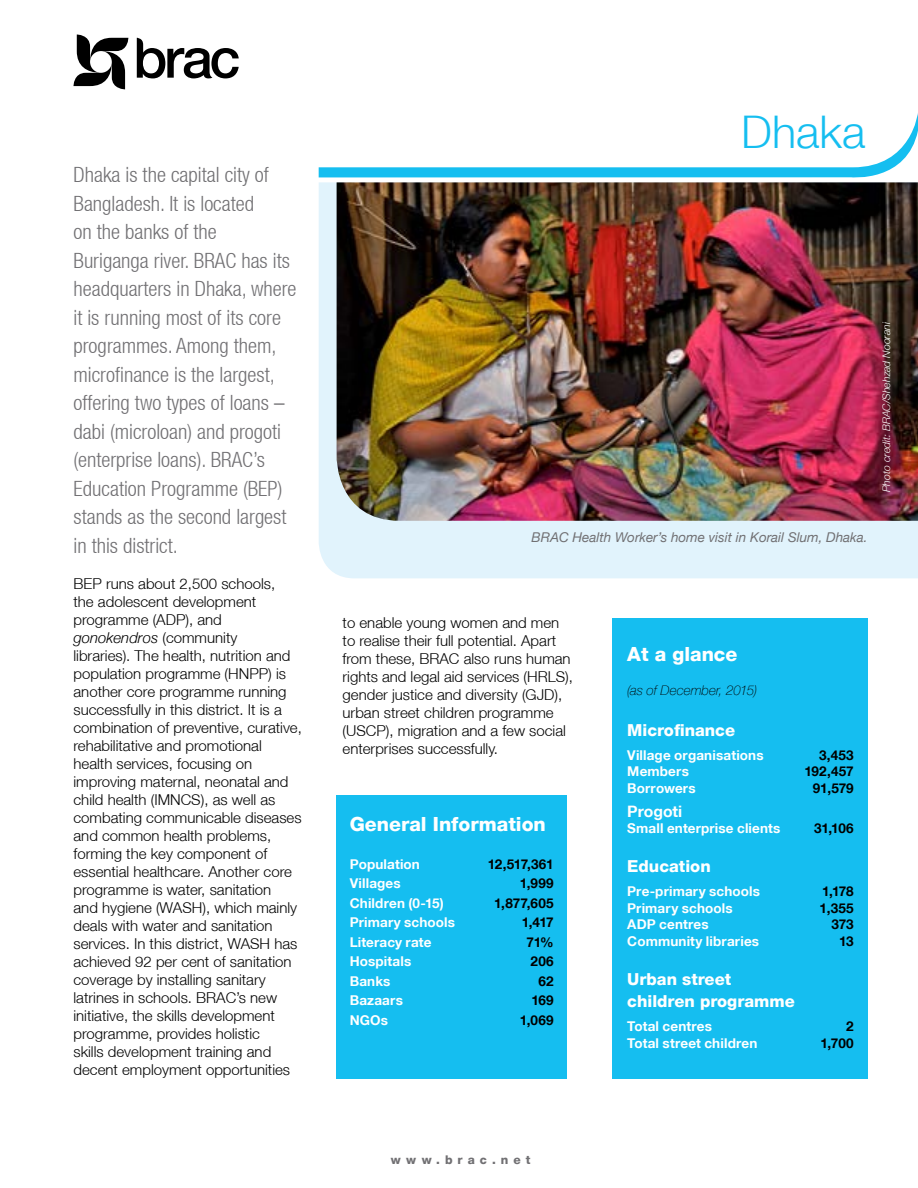
<style>
.page{position:relative;width:918px;height:1188px;background:#fff}
.page>*{position:absolute;margin:0;border:0;box-sizing:border-box;transform-origin:0 0}
.t1{font:300 45px "Helvetica Neue LT";color:#15bef0}
.t2{font:300 condensed 21px/28.5px "Helvetica Neue LT";color:#717073}
.t3{font:800 19.5px "Helvetica Neue LT";color:#fff}
.t4{font:800 16.5px/22.5px "Helvetica Neue LT";color:#fff}
.t5{font:700 15.75px "Helvetica Neue LT";color:#fff}
.t6{font:300 15px/18px "Helvetica Neue LT";color:#000}
.t7{font:700 13.5px "Helvetica Neue LT";letter-spacing:.01em;color:#fff}
.t8{font:700 13.5px "Helvetica Neue LT";color:#000}
.t9{font:italic 13.5px "Helvetica Neue LT";color:#717073}
.t10{font:italic 100 13.5px "Helvetica Neue LT";letter-spacing:-.005em;color:#000}
.t11{font:800 12px "Helvetica Neue LT";letter-spacing:.415em;color:#717073}
.t12{font:italic 300 10.5px "Helvetica Neue LT";color:#fff}
.s1{font-style:italic}
</style>
<div class="page">
<div style="left:337px;top:796px;width:230px;height:283px;background:#15bef0"></div>
<div style="left:319px;top:183px;width:599px;height:395px;background:#e1f3fc"></div>
<svg style="left:73px;top:35px;width:55px;height:54px"></svg>
<svg style="left:137px;top:38px;width:102px;height:40px"></svg>
<img style="left:337px;top:183px;width:581px;height:338px">
<svg style="left:319px;top:113px;width:599px;height:70px"></svg>
<div style="left:612px;top:619px;width:256px;height:460px;background:#15bef0"></div>
<p class="t2" style="left:74px;top:161px;width:225px">Dhaka is the capital city of<br>Bangladesh. It is located<br>on the banks of the<br>Buriganga river. BRAC has its headquarters in Dhaka, where it is running most of its core programmes. Among them, microfinance is the largest, offering two types of loans – dabi (microloan) and progoti (enterprise loans). BRAC’s<br>Education Programme (BEP) stands as the second largest in this district.</p>
<p class="t6" style="left:74px;top:574px;width:230px">BEP runs about 2,500 schools,<br>the adolescent development programme (ADP), and <span class="s1">gonokendros</span> (community<br>libraries). The health, nutrition and population programme (HNPP) is another core programme running successfully in this district. It is a combination of preventive, curative, rehabilitative and promotional health services, focusing on improving maternal, neonatal and child health (IMNCS), as well as combating communicable diseases and common health problems, forming the key component of essential healthcare. Another core programme is water, sanitation<br>and hygiene (WASH), which mainly deals with water and sanitation services. In this district, WASH has achieved 92 per cent of sanitation coverage by installing sanitary latrines in schools. BRAC’s new initiative, the skills development programme, provides holistic<br>skills development training and decent employment opportunities</p>
<h1 class="t1" style="left:741px;top:104px;width:126px">Dhaka</h1>
<p class="t9" style="left:532px;top:530px;width:338px">BRAC Health Worker’s home visit in Korail Slum, Dhaka.</p>
<p class="t12" style="left:880px;top:492px;width:172px;rotate:-90deg">Photo credit: BRAC/Shehzad Noorani</p>
<p class="t6" style="left:343px;top:613px;width:232px">to enable young women and men to realise their full potential. Apart from these, BRAC also runs human rights and legal aid services (HRLS), gender justice and diversity (GJD), urban street children programme (USCP), migration and a few social enterprises successfully.</p>
<h3 class="t3" style="left:350px;top:813px;width:198px">General Information</h3>
<p class="t7" style="left:350px;top:855px;width:72px">Population</p>
<p class="t8" style="left:488px;top:855px;width:67px">12,517,361</p>
<p class="t7" style="left:350px;top:875px;width:52px">Villages</p>
<p class="t8" style="left:520px;top:875px;width:36px">1,999</p>
<p class="t7" style="left:350px;top:894px;width:96px">Children (0-15)</p>
<p class="t8" style="left:494px;top:894px;width:61px">1,877,605</p>
<p class="t7" style="left:350px;top:914px;width:107px">Primary schools</p>
<p class="t8" style="left:522px;top:914px;width:34px">1,417</p>
<p class="t7" style="left:350px;top:933px;width:83px">Literacy rate</p>
<p class="t8" style="left:526px;top:933px;width:29px">71%</p>
<p class="t7" style="left:350px;top:953px;width:63px">Hospitals</p>
<p class="t8" style="left:531px;top:953px;width:25px">206</p>
<p class="t7" style="left:350px;top:972px;width:42px">Banks</p>
<p class="t8" style="left:539px;top:972px;width:17px">62</p>
<p class="t7" style="left:350px;top:992px;width:55px">Bazaars</p>
<p class="t8" style="left:531px;top:992px;width:24px">169</p>
<p class="t7" style="left:350px;top:1011px;width:40px">NGOs</p>
<p class="t8" style="left:520px;top:1011px;width:36px">1,069</p>
<h3 class="t3" style="left:627px;top:642px;width:112px">At a glance</h3>
<p class="t10" style="left:627px;top:683px;width:131px">(as of December, 2015)</p>
<p class="t4" style="left:627px;top:719px;width:109px">Microfinance</p>
<p class="t7" style="left:627px;top:747px;width:138px">Village organisations</p>
<p class="t8" style="left:819px;top:747px;width:36px">3,453</p>
<p class="t7" style="left:627px;top:763px;width:63px">Members</p>
<p class="t8" style="left:804px;top:763px;width:51px">192,457</p>
<p class="t7" style="left:627px;top:780px;width:70px">Borrowers</p>
<p class="t8" style="left:813px;top:780px;width:42px">91,579</p>
<p class="t5" style="left:627px;top:801px;width:57px">Progoti</p>
<p class="t7" style="left:627px;top:820px;width:155px">Small enterprise clients</p>
<p class="t8" style="left:814px;top:820px;width:41px">31,106</p>
<p class="t4" style="left:627px;top:855px;width:85px">Education</p>
<p class="t7" style="left:627px;top:883px;width:134px">Pre-primary schools</p>
<p class="t8" style="left:822px;top:883px;width:33px">1,178</p>
<p class="t7" style="left:627px;top:900px;width:107px">Primary schools</p>
<p class="t8" style="left:820px;top:900px;width:36px">1,355</p>
<p class="t7" style="left:627px;top:916px;width:83px">ADP centres</p>
<p class="t8" style="left:831px;top:916px;width:24px">373</p>
<p class="t7" style="left:627px;top:933px;width:133px">Community libraries</p>
<p class="t8" style="left:839px;top:933px;width:16px">13</p>
<p class="t4" style="left:627px;top:968px;width:169px">Urban street children programme</p>
<p class="t7" style="left:627px;top:1018px;width:86px">Total centres</p>
<p class="t8" style="left:846px;top:1018px;width:9px">2</p>
<p class="t7" style="left:627px;top:1035px;width:132px">Total street children</p>
<p class="t8" style="left:820px;top:1035px;width:35px">1,700</p>
<p class="t11" style="left:391px;top:1153px;width:141px">www.brac.net</p>
</div>
